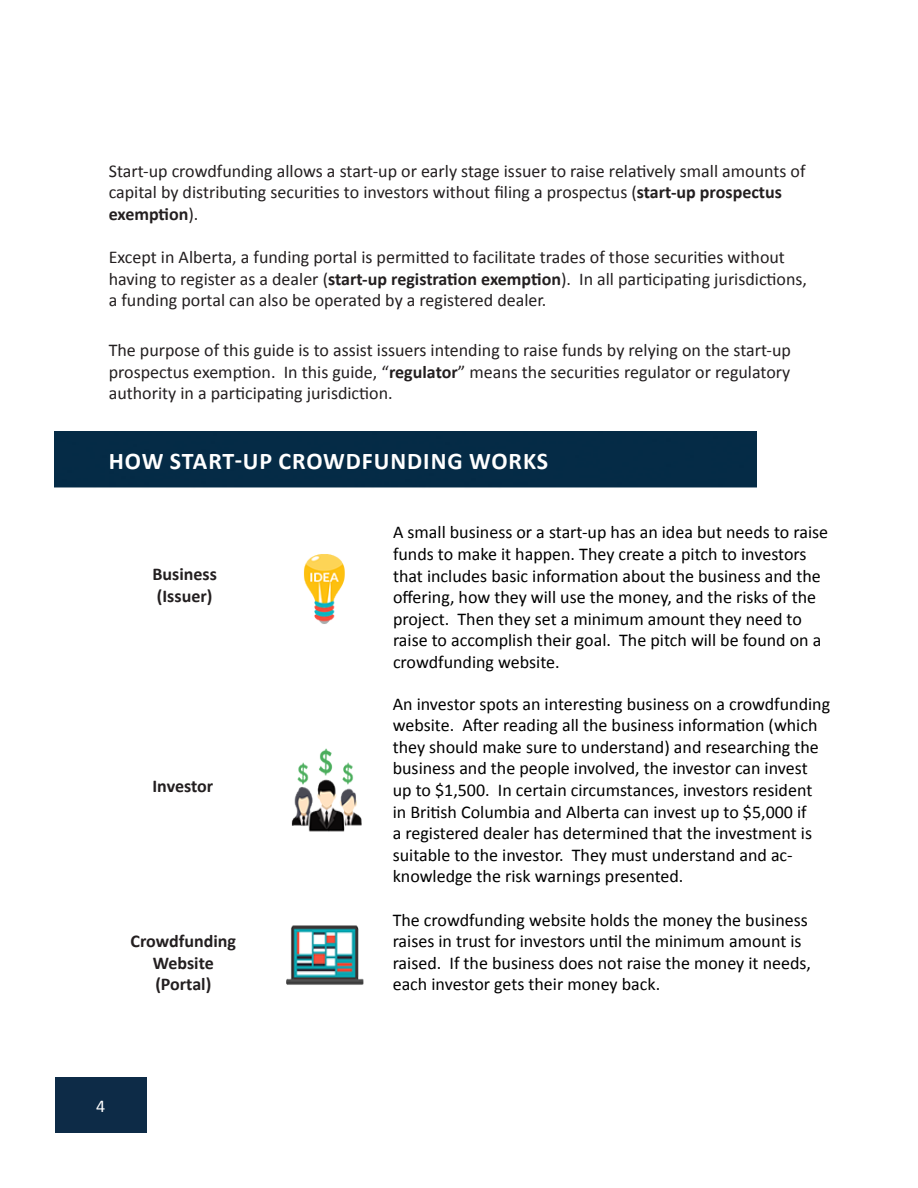
<style>
.page{position:relative;width:918px;height:1188px;background:#fff}
.page>*{position:absolute;margin:0;border:0;box-sizing:border-box;transform-origin:0 0}
.t1{font:700 24px "Calibri";letter-spacing:.04em;color:#fff}
.t2{font:18px/21.6px "Calibri";color:#000}
.t3{font:18px/21.6px "Calibri";color:#231f20}
.t4{font:700 18px/21.6px "Calibri";color:#231f20;text-align:center}
.t5{font:18px "Calibri";color:#fff}
.s1{font-weight:700}
</style>
<div class="page">
<div style="left:54px;top:431px;width:702px;height:57px;background:#052b46"></div>
<div style="left:56px;top:1077px;width:91px;height:56px;background:#0d2b47"></div>
<img style="left:303px;top:554px;width:42px;height:70px">
<img style="left:291px;top:748px;width:71px;height:84px">
<img style="left:286px;top:925px;width:78px;height:60px">
<p class="t3" style="left:109px;top:160px;width:698px">Start-up crowdfunding allows a start-up or early stage issuer to raise relatively small amounts of capital by distributing securities to investors without filing a prospectus (<span class="s1">start-up prospectus exemption</span>).</p>
<p class="t3" style="left:109px;top:246px;width:700px">Except in Alberta, a funding portal is permitted to facilitate trades of those securities without having to register as a dealer (<span class="s1">start-up registration exemption</span>). In all participating jurisdictions, a funding portal can also be operated by a registered dealer.</p>
<p class="t3" style="left:109px;top:339px;width:684px;text-align:justify">The purpose of this guide is to assist issuers intending to raise funds by relying on the start-up prospectus exemption. In this guide, “<span class="s1">regulator</span>” means the securities regulator or regulatory authority in a participating jurisdiction.</p>
<p class="t1" style="left:109px;top:445px;width:441px">HOW START-UP CROWDFUNDING WORKS</p>
<p class="t4" style="left:152px;top:564px;width:66px">Business</p>
<p class="t4" style="left:157px;top:585px;width:57px">(Issuer)</p>
<p class="t4" style="left:152px;top:775px;width:62px">Investor</p>
<p class="t4" style="left:131px;top:930px;width:107px">Crowdfunding<br>Website (Portal)</p>
<p class="t5" style="left:96px;top:1094px;width:11px">4</p>
<p class="t2" style="left:393px;top:522px;width:437px">A small business or a start-up has an idea but needs to raise funds to make it happen. They create a pitch to investors that includes basic information about the business and the offering, how they will use the money, and the risks of the project. Then they set a minimum amount they need to raise to accomplish their goal. The pitch will be found on a crowdfunding website.</p>
<p class="t2" style="left:393px;top:693px;width:439px">An investor spots an interesting business on a crowdfunding website. After reading all the business information (which they should make sure to understand) and researching the business and the people involved, the investor can invest up to $1,500. In certain circumstances, investors resident in British Columbia and Alberta can invest up to $5,000 if<br>a registered dealer has determined that the investment is suitable to the investor. They must understand and ac&shy;knowledge the risk warnings presented.</p>
<p class="t2" style="left:393px;top:909px;width:420px">The crowdfunding website holds the money the business raises in trust for investors until the minimum amount is raised. If the business does not raise the money it needs, each investor gets their money back.</p>
</div>
